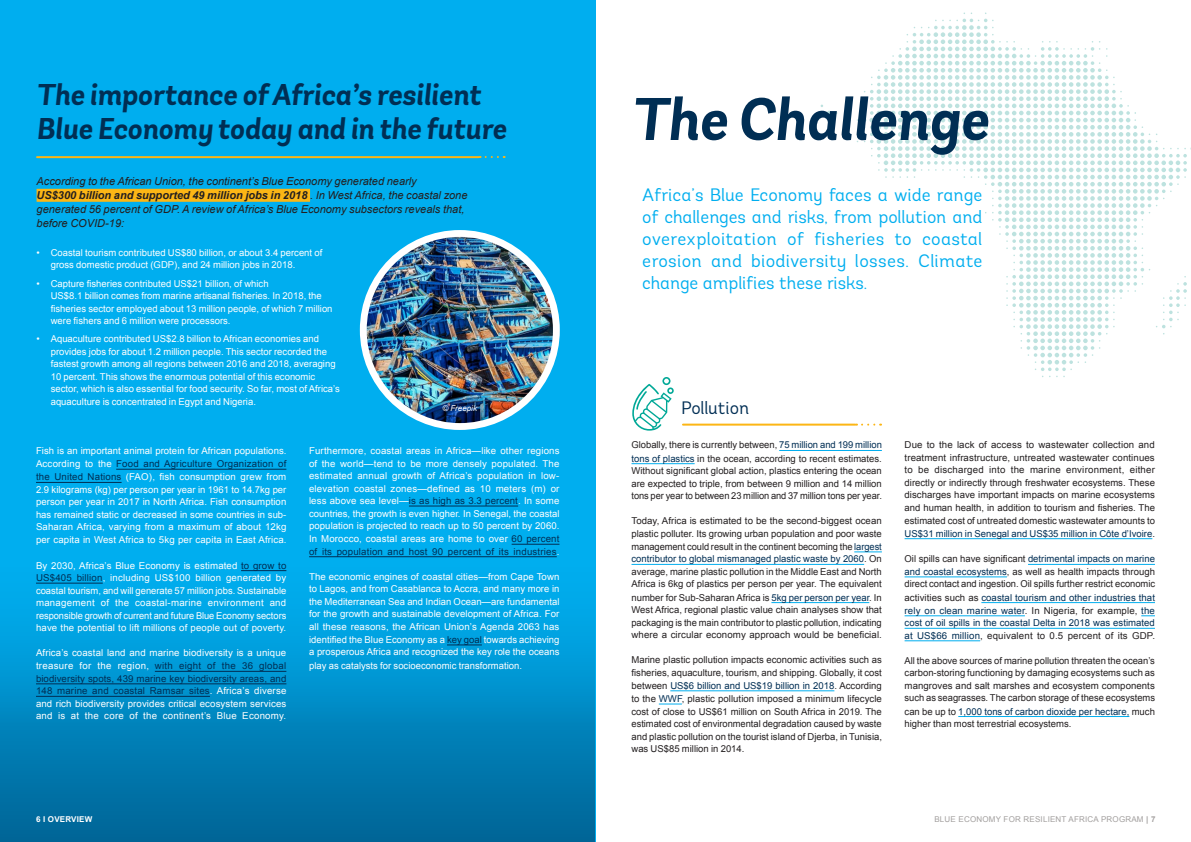
<style>
.page{position:relative;width:1191px;height:842px;background:#fff}
.page>*{position:absolute;margin:0;border:0;box-sizing:border-box;transform-origin:0 0}
.Body_Copy{font:italic 700 60px "Andes";color:#002e54}
.Body_Copy-2{font:italic 700 30px/34px "Andes";color:#002e54}
.Body_Copy-3{font:18px/22px "Andes";color:#00aeef;text-align:justify}
.Body_Copy-4{font:18px "Andes";color:#002e54}
.t1{font:italic 11px/14px "Arial";color:#231f20}
.t2{font:9.5px/12.5px "Arial";color:#fff;text-align:justify}
.t3{font:9.5px/12.7px "Arial";color:#231f20;text-align:justify}
.t4{font:8px "Arial";letter-spacing:.025em;color:#a29f9e}
.t5{font:700 8px "Arial";letter-spacing:.025em;color:#fff}
.Body_Copy-5{font:italic 8px "Arial";color:#fff}
.s1{font-weight:700}
.s2{color:#002e54}
</style>
<div class="page">
<svg style="left:820px;top:13px;width:371px;height:364px"></svg>
<div style="left:0;top:0;width:595px;height:842px;background:#00aeef"></div>
<svg style="left:0;top:723px;width:595px;height:119px;background:#0073a8"></svg>
<svg style="left:0;top:230px;width:595px;height:493px"></svg>
<div style="left:37px;top:189px;width:273px;height:13px;background:#fcb615"></div>
<hr style="left:37px;top:156px;width:441px;height:2px;background:#fcb615">
<svg style="left:479px;top:156px;width:25px;height:2px"></svg>
<hr style="left:116px;top:469px;width:170px;height:1px;background:#002e54">
<hr style="left:36px;top:482px;width:86px;height:1px;background:#002e54">
<hr style="left:241px;top:570px;width:45px;height:1px;background:#002e54">
<hr style="left:36px;top:583px;width:67px;height:1px;background:#002e54">
<hr style="left:155px;top:671px;width:131px;height:1px;background:#002e54">
<hr style="left:36px;top:684px;width:250px;height:1px;background:#002e54">
<hr style="left:36px;top:696px;width:174px;height:1px;background:#002e54">
<hr style="left:409px;top:506px;width:109px;height:1px;background:#002e54">
<hr style="left:511px;top:544px;width:48px;height:1px;background:#002e54">
<hr style="left:309px;top:556px;width:248px;height:1px;background:#002e54">
<hr style="left:447px;top:645px;width:35px;height:1px;background:#002e54">
<img style="left:363px;top:233px;width:193px;height:193px;border-radius:97px">
<div style="left:360px;top:230px;width:200px;height:200px;border:7px solid #fff;border-radius:50%"></div>
<hr style="left:683px;top:424px;width:172px;height:2px;background:#fcb615">
<svg style="left:856px;top:424px;width:25px;height:2px"></svg>
<hr style="left:779px;top:450px;width:103px;height:1px;background:#00aeef">
<hr style="left:631px;top:463px;width:63px;height:1px;background:#00aeef">
<svg style="left:854px;top:552px;width:28px;height:1px"></svg>
<hr style="left:631px;top:564px;width:233px;height:1px;background:#00aeef">
<hr style="left:771px;top:602px;width:98px;height:1px;background:#00aeef">
<hr style="left:670px;top:690px;width:164px;height:1px;background:#00aeef">
<svg style="left:659px;top:704px;width:23px;height:1px"></svg>
<hr style="left:904px;top:538px;width:248px;height:1px;background:#00aeef">
<hr style="left:1028px;top:564px;width:127px;height:1px;background:#00aeef">
<hr style="left:904px;top:577px;width:103px;height:1px;background:#00aeef">
<hr style="left:981px;top:602px;width:174px;height:1px;background:#00aeef">
<hr style="left:904px;top:615px;width:121px;height:1px;background:#00aeef">
<svg style="left:1141px;top:615px;width:14px;height:1px"></svg>
<hr style="left:904px;top:628px;width:251px;height:1px;background:#00aeef">
<hr style="left:904px;top:640px;width:76px;height:1px;background:#00aeef">
<hr style="left:958px;top:716px;width:171px;height:1px;background:#00aeef">
<svg style="left:632px;top:377px;width:41px;height:54px"></svg>
<p class="Body_Copy-2" style="left:37px;top:78px;width:471px">The importance of Africa’s resilient<br>Blue Economy today and in the future</p>
<p class="t1" style="left:37px;top:174px;width:432px">According to the African Union, the continent’s Blue Economy generated nearly<br><span class="s1">US$300 billion and supported 49 million jobs in 2018</span> . In West Africa, the coastal zone generated 56 percent of GDP. A review of Africa’s Blue Economy subsectors reveals that, before COVID-19:</p>
<p class="t2" style="left:51px;top:246px;width:273px;text-indent:-14px">• Coastal tourism contributed US$80 billion, or about 3.4 percent of gross domestic product (GDP), and 24 million jobs in 2018.</p>
<p class="t2" style="left:51px;top:277px;width:283px;text-align:left;text-indent:-14px">• Capture fisheries contributed US$21 billion, of which<br>US$8.1 billion comes from marine artisanal fisheries. In 2018, the fisheries sector employed about 13 million people, of which 7 million were fishers and 6 million were processors.</p>
<p class="t2" style="left:51px;top:333px;width:290px;text-align:left;text-indent:-14px">• Aquaculture contributed US$2.8 billion to African economies and provides jobs for about 1.2 million people. This sector recorded the fastest growth among all regions between 2016 and 2018, averaging 10 percent. This shows the enormous potential of this economic sector, which is also essential for food security. So far, most of Africa’s aquaculture is concentrated in Egypt and Nigeria.</p>
<p class="Body_Copy-5" style="left:442px;top:403px;width:36px">© Freepik</p>
<p class="t2" style="left:36px;top:444px;width:252px">Fish is an important animal protein for African populations.<br>According to the <span class="s2">Food and Agriculture Organization of the United Nations</span> (FAO), fish consumption grew from 2.9 kilograms (kg) per person per year in 1961 to 14.7kg per person per year in 2017 in North Africa. Fish consumption has remained static or decreased in some countries in sub-Saharan Africa, varying from a maximum of about 12kg per capita in West Africa to 5kg per capita in East Africa.</p>
<p class="t2" style="left:36px;top:559px;width:252px">By 2030, Africa’s Blue Economy is estimated <span class="s2">to grow to US$405 billion</span>, including US$100 billion generated by coastal tourism, and will generate 57 million jobs. Sustainable management of the coastal-marine environment and responsible growth of current and future Blue Economy sectors have the potential to lift millions of people out of poverty.</p>
<p class="t2" style="left:36px;top:647px;width:252px">Africa’s coastal land and marine biodiversity is a unique treasure for the region, <span class="s2">with eight of the 36 global biodiversity spots, 439 marine key biodiversity areas, and 148 marine and coastal Ramsar sites</span>. Africa’s diverse and rich biodiversity provides critical ecosystem services and is at the core of the continent’s Blue Economy.</p>
<p class="t2" style="left:309px;top:444px;width:252px">Furthermore, coastal areas in Africa—like other regions of the world—tend to be more densely populated. The estimated annual growth of Africa’s population in low&shy;elevation coastal zones—defined as 10 meters (m) or less above sea level—<span class="s2">is as high as 3.3 percent</span>. In some countries, the growth is even higher. In Senegal, the coastal population is projected to reach up to 50 percent by 2060.<br>In Morocco, coastal areas are home to over <span class="s2">60 percent of its population and host 90 percent of its industries</span>.</p>
<p class="t2" style="left:309px;top:570px;width:252px">The economic engines of coastal cities—from Cape Town to Lagos, and from Casablanca to Accra, and many more in the Mediterranean Sea and Indian Ocean—are fundamental for the growth and sustainable development of Africa. For all these reasons, the African Union’s Agenda 2063 has identified the Blue Economy as a <span class="s2">key goal</span> towards achieving a prosperous Africa and recognized the key role the oceans play as catalysts for socioeconomic transformation.</p>
<p class="Body_Copy" style="left:631px;top:82px;width:358px">The Challenge</p>
<p class="Body_Copy-3" style="left:642px;top:183px;width:342px">Africa’s Blue Economy faces a wide range of challenges and risks, from pollution and overexploitation of fisheries to coastal erosion and biodiversity losses. Climate change amplifies these risks.</p>
<p class="Body_Copy-4" style="left:681px;top:397px;width:70px">Pollution</p>
<p class="t3" style="left:631px;top:439px;width:252px">Globally, there is currently between, <span class="s2">75 million and 199 million tons of plastics</span> in the ocean, according to recent estimates.<br>Without significant global action, plastics entering the ocean are expected to triple, from between 9 million and 14 million tons per year to between 23 million and 37 million tons per year.</p>
<p class="t3" style="left:631px;top:515px;width:252px">Today, Africa is estimated to be the second-biggest ocean plastic polluter. Its growing urban population and poor waste management could result in the continent becoming the <span class="s2">largest contributor to global mismanaged plastic waste by 2060</span>. On average, marine plastic pollution in the Middle East and North Africa is 6kg of plastics per person per year. The equivalent number for Sub-Saharan Africa is <span class="s2">5kg per person per year</span>. In West Africa, regional plastic value chain analyses show that packaging is the main contributor to plastic pollution, indicating where a circular economy approach would be beneficial.</p>
<p class="t3" style="left:631px;top:653px;width:252px">Marine plastic pollution impacts economic activities such as fisheries, aquaculture, tourism, and shipping. Globally, it cost between <span class="s2">US$6 billion and US$19 billion in 2018</span>. According to the <span class="s2">WWF</span>, plastic pollution imposed a minimum lifecycle cost of close to US$61 million on South Africa in 2019. The estimated cost of environmental degradation caused by waste and plastic pollution on the tourist island of Djerba, in Tunisia, was US$85 million in 2014.</p>
<p class="t3" style="left:904px;top:439px;width:252px">Due to the lack of access to wastewater collection and treatment infrastructure, untreated wastewater continues to be discharged into the marine environment, either directly or indirectly through freshwater ecosystems. These discharges have important impacts on marine ecosystems and human health, in addition to tourism and fisheries. The estimated cost of untreated domestic wastewater amounts to <span class="s2">US$31 million in Senegal and US$35 million in Côte d’Ivoire</span>.</p>
<p class="t3" style="left:904px;top:553px;width:252px">Oil spills can have significant <span class="s2">detrimental impacts on marine and coastal ecosystems</span>, as well as health impacts through direct contact and ingestion. Oil spills further restrict economic activities such as <span class="s2">coastal tourism and other industries that rely on clean marine water</span>. In Nigeria, for example, <span class="s2">the cost of oil spills in the coastal Delta in 2018 was estimated at US$66 million</span>, equivalent to 0.5 percent of its GDP.</p>
<p class="t3" style="left:904px;top:654px;width:252px">All the above sources of marine pollution threaten the ocean’s carbon-storing functioning by damaging ecosystems such as mangroves and salt marshes and ecosystem components such as seagrasses. The carbon storage of these ecosystems can be up to <span class="s2">1,000 tons of carbon dioxide per hectare,</span> much higher than most terrestrial ecosystems.</p>
<p class="t5" style="left:36px;top:814px;width:58px">6 I OVERVIEW</p>
<p class="t4" style="left:934px;top:814px;width:223px">BLUE ECONOMY FOR RESILIENT AFRICA PROGRAM <span class="s1">| 7</span></p>
</div>
